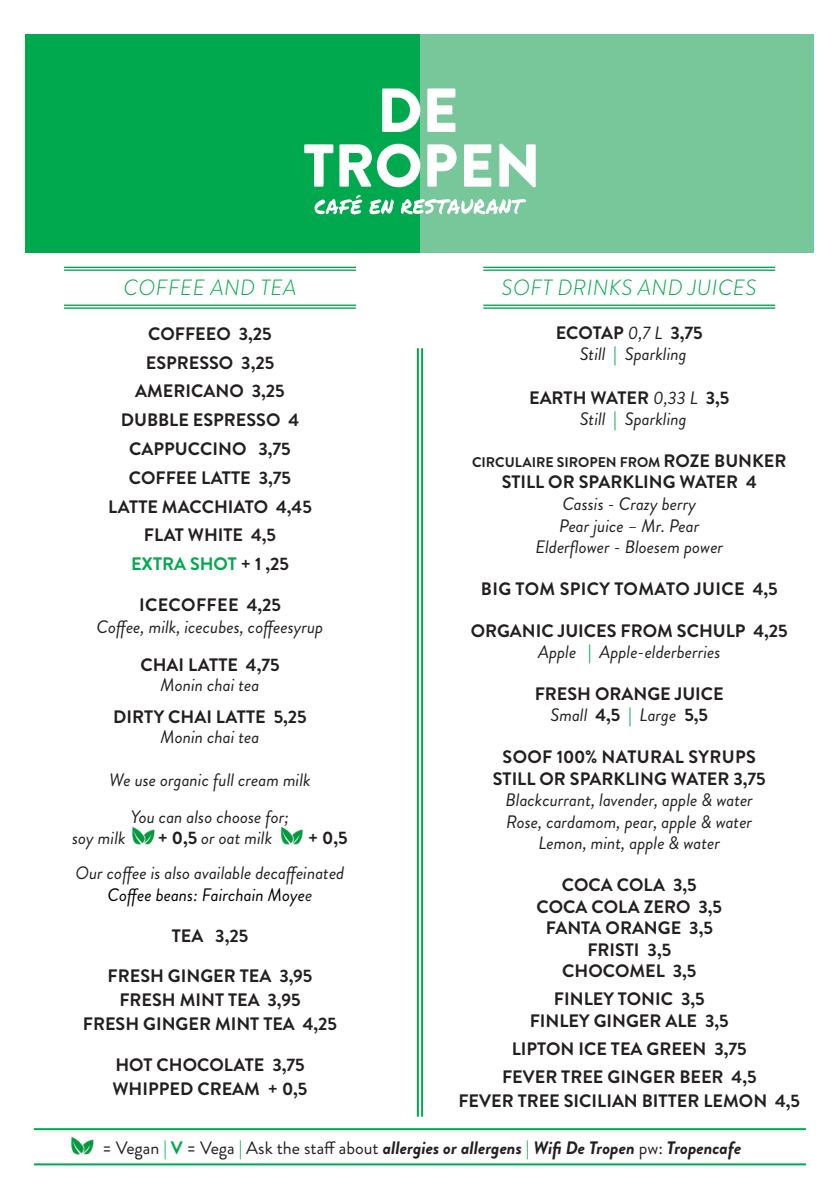
<style>
.page{position:relative;width:840px;height:1191px;background:#fff}
.page>*{position:absolute;margin:0;border:0;box-sizing:border-box;transform-origin:0 0}
.t1{font:italic 300 22px "Brandon Grotesque";letter-spacing:.02em;color:#00a94d}
.t2{font:700 18px "Brandon Grotesque";color:#231f20}
.t3{font:italic 18px "Brandon Grotesque";color:#231f20}
.t4{font:italic 700 18px "Brandon Grotesque";color:#231f20}
.t5{font:700 18px "Brandon Grotesque";letter-spacing:.02em;color:#231f20}
.t6{font:italic 18px "Brandon Grotesque";color:#000001}
.t7{font:700 18px "Brandon Grotesque";color:#00a94d}
.t8{font:700 14px "Brandon Grotesque";color:#231f20}
.s1{color:#231f20}
.s2{font-weight:700;font-style:normal}
.s3{font-weight:400;font-style:italic}
.s4{font-weight:700;font-style:normal;color:#00a94d}
.s5{font-size:18px}
.s6{font-weight:400;font-style:normal}
.s7{font-weight:400;font-style:normal;color:#00a94d}
.s8{font-style:normal;color:#00a94d}
</style>
<div class="page">
<hr style="left:416px;top:348px;width:2px;height:768px;background:#00a94d">
<hr style="left:421px;top:348px;width:2px;height:768px;background:#00a94d">
<hr style="left:64px;top:307px;width:292px;height:2px;background:#00a94d">
<hr style="left:64px;top:304px;width:292px;height:2px;background:#00a94d">
<hr style="left:64px;top:269px;width:292px;height:2px;background:#00a94d">
<hr style="left:64px;top:267px;width:292px;height:1px;background:#00a94d">
<hr style="left:483px;top:307px;width:291px;height:2px;background:#00a94d">
<hr style="left:483px;top:304px;width:291px;height:2px;background:#00a94d">
<hr style="left:483px;top:269px;width:291px;height:2px;background:#00a94d">
<hr style="left:483px;top:267px;width:291px;height:1px;background:#00a94d">
<hr style="left:34px;top:1128px;width:771px;height:2px;background:#00a94d">
<hr style="left:34px;top:1163px;width:771px;height:2px;background:#00a94d">
<img style="left:66px;top:1130px;width:35px;height:34px">
<img style="left:281px;top:826px;width:22px;height:19px">
<div style="left:420px;top:34px;width:393px;height:218px;background:#77c79a"></div>
<div style="left:26px;top:34px;width:394px;height:218px;background:#00a94d"></div>
<svg style="left:369px;top:199px;width:24px;height:15px"></svg>
<svg style="left:400px;top:199px;width:126px;height:15px"></svg>
<svg style="left:314px;top:195px;width:48px;height:19px"></svg>
<svg style="left:382px;top:88px;width:38px;height:44px"></svg>
<svg style="left:427px;top:88px;width:28px;height:44px"></svg>
<svg style="left:304px;top:144px;width:29px;height:43px"></svg>
<svg style="left:339px;top:144px;width:81px;height:43px"></svg>
<svg style="left:427px;top:144px;width:29px;height:43px"></svg>
<svg style="left:464px;top:144px;width:27px;height:43px"></svg>
<svg style="left:499px;top:144px;width:36px;height:43px"></svg>
<img style="left:132px;top:827px;width:23px;height:18px">
<p class="t1" style="left:123px;top:273px;width:174px">COFFEE AND TEA</p>
<p class="t2" style="left:148px;top:321px;width:125px">COFFEEO 3,25</p>
<p class="t2" style="left:146px;top:350px;width:130px">ESPRESSO 3,25</p>
<p class="t2" style="left:135px;top:379px;width:151px">AMERICANO 3,25</p>
<p class="t2" style="left:121px;top:407px;width:180px">DUBBLE ESPRESSO 4</p>
<p class="t2" style="left:129px;top:436px;width:163px">CAPPUCCINO 3,75</p>
<p class="t2" style="left:129px;top:465px;width:164px">COFFEE LATTE 3,75</p>
<p class="t2" style="left:108px;top:494px;width:205px">LATTE MACCHIATO 4,45</p>
<p class="t2" style="left:144px;top:523px;width:134px">FLAT WHITE 4,5</p>
<p class="t7" style="left:131px;top:551px;width:159px">EXTRA SHOT <span class="s1">+ 1 ,25</span></p>
<p class="t5" style="left:139px;top:592px;width:143px">ICECOFFEE 4,25</p>
<p class="t3" style="left:96px;top:614px;width:228px">Coffee, milk, icecubes, coffeesyrup</p>
<p class="t2" style="left:140px;top:652px;width:141px">CHAI LATTE 4,75</p>
<p class="t3" style="left:160px;top:672px;width:100px">Monin chai tea</p>
<p class="t2" style="left:113px;top:704px;width:195px">DIRTY CHAI LATTE 5,25</p>
<p class="t3" style="left:160px;top:724px;width:100px">Monin chai tea</p>
<p class="t3" style="left:109px;top:767px;width:203px">We use organic full cream milk</p>
<p class="t3" style="left:131px;top:804px;width:160px">You can also choose for;</p>
<p class="t3" style="left:72px;top:826px;width:55px">soy milk</p>
<p class="t3" style="left:158px;top:826px;width:116px"><span class="s2">+ 0,5</span> or oat milk</p>
<p class="t2" style="left:308px;top:825px;width:41px">+ 0,5</p>
<p class="t3" style="left:76px;top:860px;width:270px">Our coffee is also available decaffeinated</p>
<p class="t6" style="left:108px;top:882px;width:206px">Coffee beans: Fairchain Moye<span class="s1">e</span></p>
<p class="t2" style="left:172px;top:923px;width:78px">TEA 3,25</p>
<p class="t2" style="left:108px;top:963px;width:206px">FRESH GINGER TEA 3,95</p>
<p class="t2" style="left:119px;top:987px;width:183px">FRESH MINT TEA 3,95</p>
<p class="t2" style="left:83px;top:1011px;width:256px">FRESH GINGER MINT TEA 4,25</p>
<p class="t2" style="left:115px;top:1052px;width:191px">HOT CHOCOLATE 3,75</p>
<p class="t2" style="left:112px;top:1076px;width:196px">WHIPPED CREAM + 0,5</p>
<p class="t1" style="left:501px;top:273px;width:256px">SOFT DRINKS AND JUICES</p>
<p class="t2" style="left:555px;top:320px;width:148px">ECOTAP <span class="s3">0,7 L</span> 3,75</p>
<p class="t3" style="left:579px;top:342px;width:108px">Still <span class="s4">|</span> Sparkling</p>
<p class="t2" style="left:529px;top:385px;width:202px">EARTH WATER <span class="s3">0,33 L</span> 3,5</p>
<p class="t3" style="left:579px;top:407px;width:108px">Still <span class="s4">|</span> Sparkling</p>
<p class="t8" style="left:471px;top:452px;width:316px">CIRCULAIRE SIROPEN FROM <span class="s5">ROZE BUNKER</span></p>
<p class="t2" style="left:501px;top:470px;width:256px">STILL OR SPARKLING WATER 4</p>
<p class="t3" style="left:562px;top:491px;width:135px">Cassis - Crazy berry</p>
<p class="t3" style="left:559px;top:513px;width:142px">Pear juice – Mr. Pear</p>
<p class="t3" style="left:535px;top:535px;width:189px">Elderflower - Bloesem power</p>
<p class="t5" style="left:480px;top:576px;width:298px">BIG TOM SPICY TOMATO JUICE 4,5</p>
<p class="t2" style="left:470px;top:618px;width:318px">ORGANIC JUICES FROM SCHULP 4,25</p>
<p class="t3" style="left:538px;top:639px;width:184px">Apple <span class="s4">|</span> Apple-elderberries</p>
<p class="t2" style="left:534px;top:681px;width:190px">FRESH ORANGE JUICE</p>
<p class="t3" style="left:550px;top:703px;width:159px">Small <span class="s2">4,5</span> <span class="s4">|</span> Large <span class="s2">5,5</span></p>
<p class="t5" style="left:502px;top:744px;width:254px">SOOF 100% NATURAL SYRUPS</p>
<p class="t2" style="left:492px;top:766px;width:274px">STILL OR SPARKLING WATER 3,75</p>
<p class="t3" style="left:505px;top:787px;width:249px">Blackcurrant, lavender, apple &amp; water</p>
<p class="t3" style="left:506px;top:809px;width:247px">Rose, cardamom, pear, apple &amp; water</p>
<p class="t3" style="left:538px;top:831px;width:183px">Lemon, mint, apple &amp; water</p>
<p class="t2" style="left:561px;top:872px;width:136px">COCA COLA 3,5</p>
<p class="t2" style="left:536px;top:894px;width:187px">COCA COLA ZERO 3,5</p>
<p class="t2" style="left:545px;top:915px;width:168px">FANTA ORANGE 3,5</p>
<p class="t2" style="left:587px;top:937px;width:85px">FRISTI 3,5</p>
<p class="t2" style="left:562px;top:958px;width:136px">CHOCOMEL 3,5</p>
<p class="t2" style="left:553px;top:986px;width:152px">FINLEY TONIC 3,5</p>
<p class="t2" style="left:529px;top:1008px;width:200px">FINLEY GINGER ALE 3,5</p>
<p class="t2" style="left:511px;top:1036px;width:236px">LIPTON ICE TEA GREEN 3,75</p>
<p class="t2" style="left:501px;top:1064px;width:256px">FEVER TREE GINGER BEER 4,5</p>
<p class="t2" style="left:458px;top:1088px;width:343px">FEVER TREE SICILIAN BITTER LEMON 4,5</p>
<p class="t4" style="left:103px;top:1135px;width:639px"><span class="s6">= Vegan</span> <span class="s7">|</span> <span class="s8">V</span> <span class="s6">= Vega</span> <span class="s7">|</span> <span class="s6">Ask the staff about</span> allergies or allergens <span class="s7">|</span> Wifi De Tropen <span class="s6">pw:</span> Tropencafe</p>
</div>
